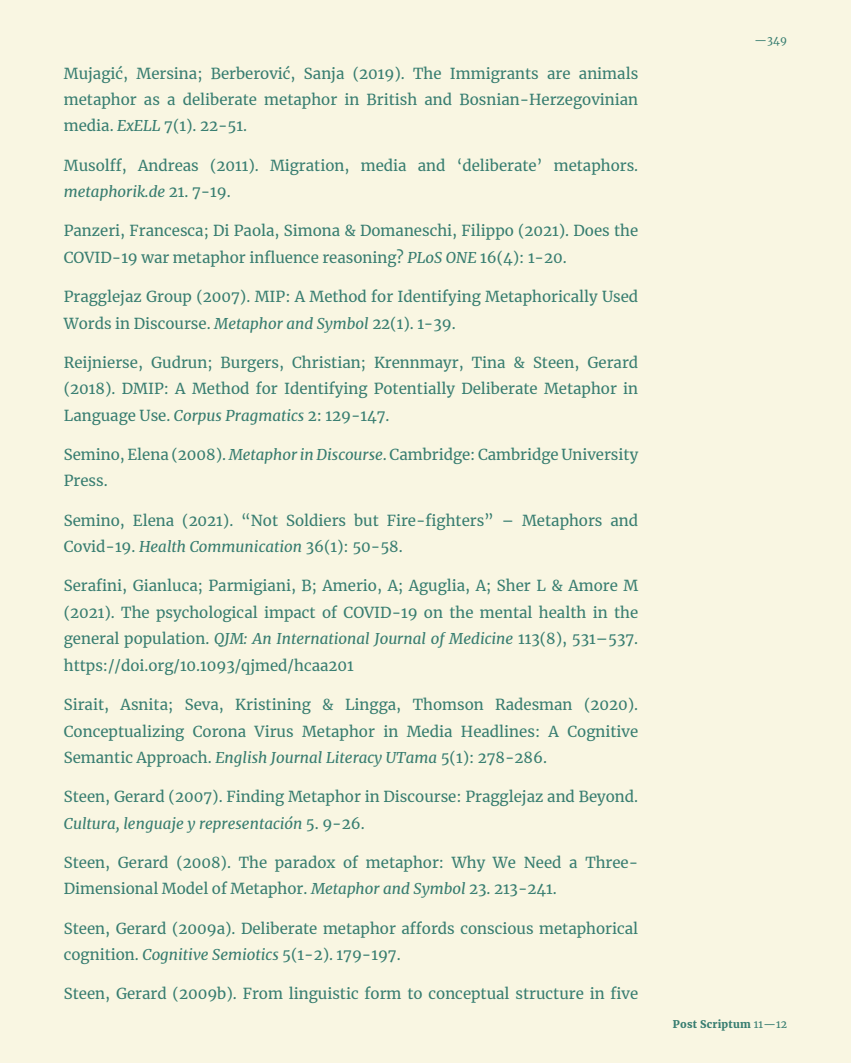
<style>
.page{position:relative;width:851px;height:1063px;background:#fff}
.page>*{position:absolute;margin:0;border:0;box-sizing:border-box;transform-origin:0 0}
.t1{font:15px/26.4px "Merriweather";color:#377d70}
.t2{font:900 10.5px "Merriweather";letter-spacing:.02em;color:#377d70}
.t3{font:10.5px "Merriweather";color:#377d70}
.s1{font-style:italic}
.s2{font-weight:400}
</style>
<div class="page">
<div style="left:0;top:0;width:850px;height:1063px;background:#f9f6e2"></div>
<p class="t1" style="left:64px;top:59px;width:576px;text-align:justify">Mujagić, Mersina; Berberović, Sanja (2019). The Immigrants are animals metaphor as a deliberate metaphor in British and Bosnian-Herzegovinian media. <span class="s1">ExELL</span> 7(1). 22-51.</p>
<p class="t1" style="left:64px;top:152px;width:576px">Musolff, Andreas (2011). Migration, media and ‘deliberate’ metaphors. <span class="s1">metaphorik.de</span> 21. 7-19.</p>
<p class="t1" style="left:64px;top:217px;width:576px">Panzeri, Francesca; Di Paola, Simona &amp; Domaneschi, Filippo (2021). Does the<br>COVID-19 war metaphor influence reasoning? <span class="s1">PLoS ONE</span> 16(4): 1-20.</p>
<p class="t1" style="left:64px;top:283px;width:576px">Pragglejaz Group (2007). MIP: A Method for Identifying Metaphorically Used<br>Words in Discourse. <span class="s1">Metaphor and Symbol</span> 22(1). 1-39.</p>
<p class="t1" style="left:64px;top:349px;width:576px;text-align:justify">Reijnierse, Gudrun; Burgers, Christian; Krennmayr, Tina &amp; Steen, Gerard (2018). DMIP: A Method for Identifying Potentially Deliberate Metaphor in Language Use. <span class="s1">Corpus Pragmatics</span> 2: 129-147.</p>
<p class="t1" style="left:64px;top:441px;width:576px">Semino, Elena (2008). <span class="s1">Metaphor in Discourse</span>. Cambridge: Cambridge University<br>Press.</p>
<p class="t1" style="left:64px;top:507px;width:576px">Semino, Elena (2021). “Not Soldiers but Fire-fighters” – Metaphors and<br>Covid-19. <span class="s1">Health Communication</span> 36(1): 50-58.</p>
<p class="t1" style="left:64px;top:572px;width:576px;text-align:justify">Serafini, Gianluca; Parmigiani, B; Amerio, A; Aguglia, A; Sher L &amp; Amore M (2021). The psychological impact of COVID-19 on the mental health in the general population. <span class="s1">QJM: An International Journal of Medicine</span> 113(8), 531–537. https://doi.org/10.1093/qjmed/hcaa201</p>
<p class="t1" style="left:64px;top:691px;width:576px;text-align:justify">Sirait, Asnita; Seva, Kristining &amp; Lingga, Thomson Radesman (2020).<br>Conceptualizing Corona Virus Metaphor in Media Headlines: A Cognitive Semantic Approach. <span class="s1">English Journal Literacy UTama</span> 5(1): 278-286.</p>
<p class="t1" style="left:64px;top:783px;width:576px">Steen, Gerard (2007). Finding Metaphor in Discourse: Pragglejaz and Beyond.<br><span class="s1">Cultura, lenguaje y representación</span> 5. 9-26.</p>
<p class="t1" style="left:64px;top:849px;width:576px">Steen, Gerard (2008). The paradox of metaphor: Why We Need a Three-<br>Dimensional Model of Metaphor. <span class="s1">Metaphor and Symbol</span> 23. 213-241.</p>
<p class="t1" style="left:64px;top:914px;width:576px">Steen, Gerard (2009a). Deliberate metaphor affords conscious metaphorical cognition. <span class="s1">Cognitive Semiotics</span> 5(1-2). 179-197.</p>
<p class="t1" style="left:64px;top:980px;width:576px">Steen, Gerard (2009b). From linguistic form to conceptual structure in five</p>
<p class="t3" style="left:754px;top:33px;width:34px">—349</p>
<p class="t2" style="left:673px;top:1017px;width:116px">Post Scriptum <span class="s2">11—12</span></p>
</div>
